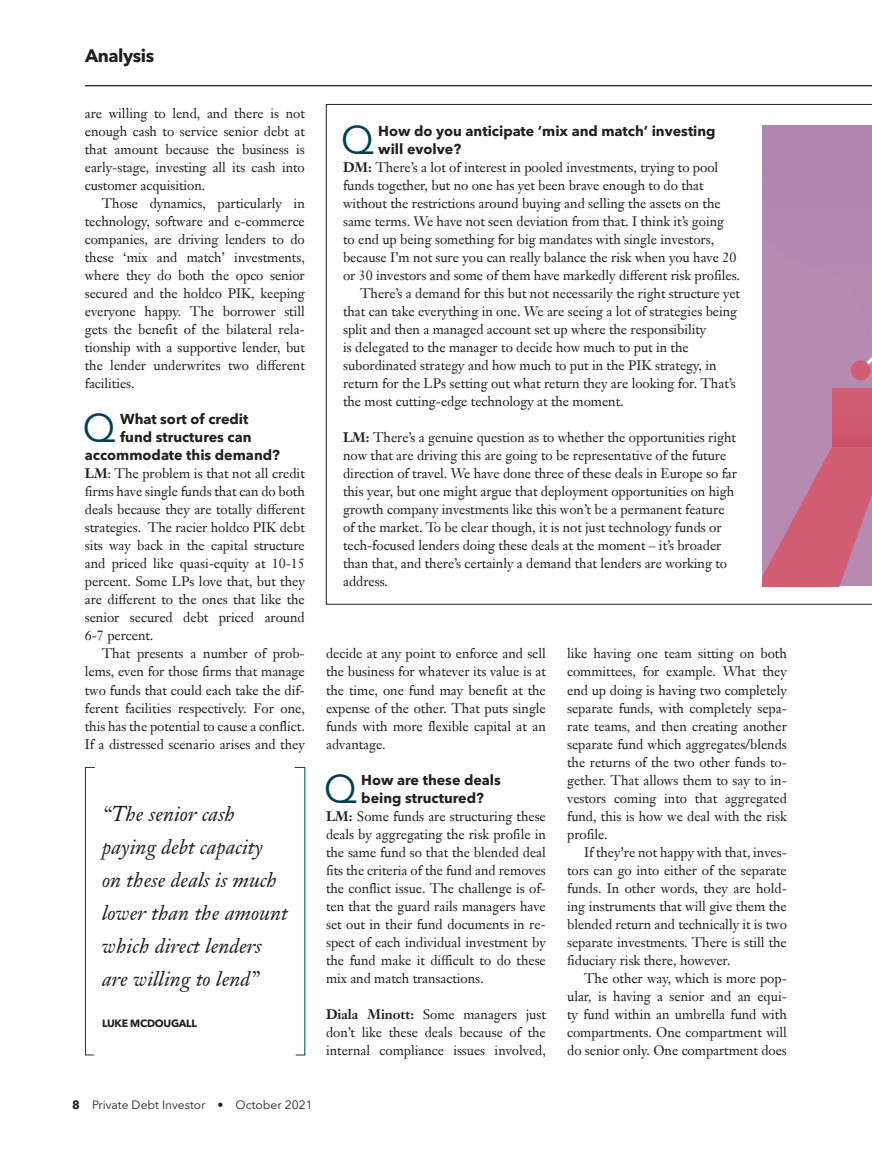
<style>
.page{position:relative;width:872px;height:1149px;background:#fff}
.page>*{position:absolute;margin:0;border:0;box-sizing:border-box;transform-origin:0 0}
.E_Analysis_Q_A_Quest{font:39.6px "Avenir Next LT Pro";color:#003f52}
.J_Analysis_Quote_sma{font:italic 21px/33px "Janson Text LT Pro";color:#231f20}
.t1{font:700 18px "Avenir Next LT Pro";letter-spacing:-.025em;color:#231f20}
.E_Analysis_Q_A_Quest-2{font:700 14.25px/18px "Avenir Next LT Pro";color:#231f20}
.F1_Analysis_BoxOut_B{font:13.5px/18px "Janson Text LT Pro";letter-spacing:-.005em;color:#231f20}
.G__Analysis_Body_Ind{font:13.5px/18px "Janson Text LT Pro";letter-spacing:-.005em;color:#231f20;text-align:justify}
.F_Analysis_Body_NO_i{font:13.5px/18px "Janson Text LT Pro";letter-spacing:-.005em;color:#231f20;text-align:justify}
.Folio_Date__Publicat{font:12px "Avenir Next LT Pro";color:#231f20}
.K_Analysis_quote_nam{font:700 10.5px "Avenir Next LT Pro";letter-spacing:-.025em;color:#231f20}
.s1{font-weight:700}
</style>
<div class="page">
<hr style="left:85px;top:85px;width:787px;height:1px;background:#231f20">
<svg style="left:294px;top:766px;width:11px;height:289px"></svg>
<svg style="left:85px;top:766px;width:10px;height:289px"></svg>
<svg style="left:326px;top:104px;width:546px;height:500px"></svg>
<div style="left:763px;top:125px;width:109px;height:461px;background:#b68ab3"></div>
<svg style="left:763px;top:446px;width:109px;height:140px"></svg>
<div style="left:850px;top:360px;width:20px;height:20px;background:#d25e76;border-radius:50%"></div>
<div style="left:832px;top:388px;width:40px;height:58px;background:#d05971"></div>
<h3 class="t1" style="left:85px;top:45px;width:71px">Analysis</h3>
<p class="G__Analysis_Body_Ind" style="left:85px;top:104px;width:221px">are willing to lend, and there is not enough cash to service senior debt at that amount because the business is early-stage, investing all its cash into customer acquisition.</p>
<p class="G__Analysis_Body_Ind" style="left:85px;top:194px;width:221px;text-indent:17px">Those dynamics, particularly in technology, software and e-commerce companies, are driving lenders to do these ‘mix and match’ investments, where they do both the opco senior secured and the holdco PIK, keeping everyone happy. The borrower still gets the benefit of the bilateral rela&shy;tionship with a supportive lender, but the lender underwrites two different facilities.</p>
<p class="E_Analysis_Q_A_Quest" style="left:83px;top:404px;width:35px">Q</p>
<p class="E_Analysis_Q_A_Quest-2" style="left:85px;top:410px;width:197px;text-align:center">What sort of credit<br>fund structures can accommodate this demand?</p>
<p class="F_Analysis_Body_NO_i" style="left:85px;top:464px;width:221px"><span class="s1">LM</span>: The problem is that not all credit firms have single funds that can do both deals because they are totally different strategies. The racier holdco PIK debt sits way back in the capital structure and priced like quasi-equity at 10-15 percent. Some LPs love that, but they are different to the ones that like the senior secured debt priced around 6-7 percent.</p>
<p class="G__Analysis_Body_Ind" style="left:85px;top:644px;width:221px;text-indent:17px">That presents a number of prob&shy;lems, even for those firms that manage two funds that could each take the dif&shy;ferent facilities respectively. For one, this has the potential to cause a conflict.<br>If a distressed scenario arises and they</p>
<p class="J_Analysis_Quote_sma" style="left:102px;top:796px;width:187px">“The senior cash paying debt capacity<br>on these deals is much lower than the amount which direct lenders are willing to lend”</p>
<p class="K_Analysis_quote_nam" style="left:102px;top:1016px;width:96px">LUKE MCDOUGALL</p>
<p class="E_Analysis_Q_A_Quest" style="left:341px;top:116px;width:35px">Q</p>
<p class="E_Analysis_Q_A_Quest-2" style="left:378px;top:122px;width:339px">How do you anticipate ‘mix and match’ investing will evolve?</p>
<p class="F1_Analysis_BoxOut_B" style="left:343px;top:158px;width:398px"><span class="s1">DM:</span> There’s a lot of interest in pooled investments, trying to pool funds together, but no one has yet been brave enough to do that without the restrictions around buying and selling the assets on the same terms. We have not seen deviation from that. I think it’s going<br>to end up being something for big mandates with single investors, because I’m not sure you can really balance the risk when you have 20 or 30 investors and some of them have markedly different risk profiles.</p>
<p class="F1_Analysis_BoxOut_B" style="left:343px;top:284px;width:398px;text-indent:17px">There’s a demand for this but not necessarily the right structure yet that can take everything in one. We are seeing a lot of strategies being split and then a managed account set up where the responsibility<br>is delegated to the manager to decide how much to put in the subordinated strategy and how much to put in the PIK strategy, in return for the LPs setting out what return they are looking for. That’s the most cutting-edge technology at the moment.</p>
<p class="F1_Analysis_BoxOut_B" style="left:343px;top:428px;width:395px"><span class="s1">LM:</span> There’s a genuine question as to whether the opportunities right now that are driving this are going to be representative of the future direction of travel. We have done three of these deals in Europe so far this year, but one might argue that deployment opportunities on high growth company investments like this won’t be a permanent feature of the market. To be clear though, it is not just technology funds or tech-focused lenders doing these deals at the moment – it’s broader than that, and there’s certainly a demand that lenders are working to address.</p>
<p class="G__Analysis_Body_Ind" style="left:326px;top:644px;width:221px">decide at any point to enforce and sell the business for whatever its value is at the time, one fund may benefit at the expense of the other. That puts single funds with more flexible capital at an advantage.</p>
<p class="E_Analysis_Q_A_Quest" style="left:324px;top:764px;width:35px">Q</p>
<p class="E_Analysis_Q_A_Quest-2" style="left:361px;top:770px;width:141px">How are these deals being structured?</p>
<p class="F_Analysis_Body_NO_i" style="left:326px;top:806px;width:221px"><span class="s1">LM:</span> Some funds are structuring these deals by aggregating the risk profile in the same fund so that the blended deal fits the criteria of the fund and removes the conflict issue. The challenge is of&shy;ten that the guard rails managers have set out in their fund documents in re&shy;spect of each individual investment by the fund make it difficult to do these mix and match transactions.</p>
<p class="F_Analysis_Body_NO_i" style="left:326px;top:1004px;width:221px"><span class="s1">Diala Minott:</span> Some managers just don’t like these deals because of the internal compliance issues involved,</p>
<p class="F_Analysis_Body_NO_i" style="left:567px;top:644px;width:221px">like having one team sitting on both committees, for example. What they end up doing is having two completely separate funds, with completely sepa&shy;rate teams, and then creating another separate fund which aggregates/blends the returns of the two other funds to&shy;gether. That allows them to say to in&shy;vestors coming into that aggregated fund, this is how we deal with the risk profile.</p>
<p class="G__Analysis_Body_Ind" style="left:567px;top:842px;width:221px;text-indent:17px">If they’re not happy with that, inves&shy;tors can go into either of the separate funds. In other words, they are hold&shy;ing instruments that will give them the blended return and technically it is two separate investments. There is still the fiduciary risk there, however.</p>
<p class="G__Analysis_Body_Ind" style="left:567px;top:968px;width:221px;text-indent:17px">The other way, which is more pop&shy;ular, is having a senior and an equi&shy;ty fund within an umbrella fund with compartments. One compartment will do senior only. One compartment does</p>
<p class="Folio_Date__Publicat" style="left:72px;top:1097px;width:242px"><span class="s1">8</span> Private Debt Investor • October 2021</p>
</div>
